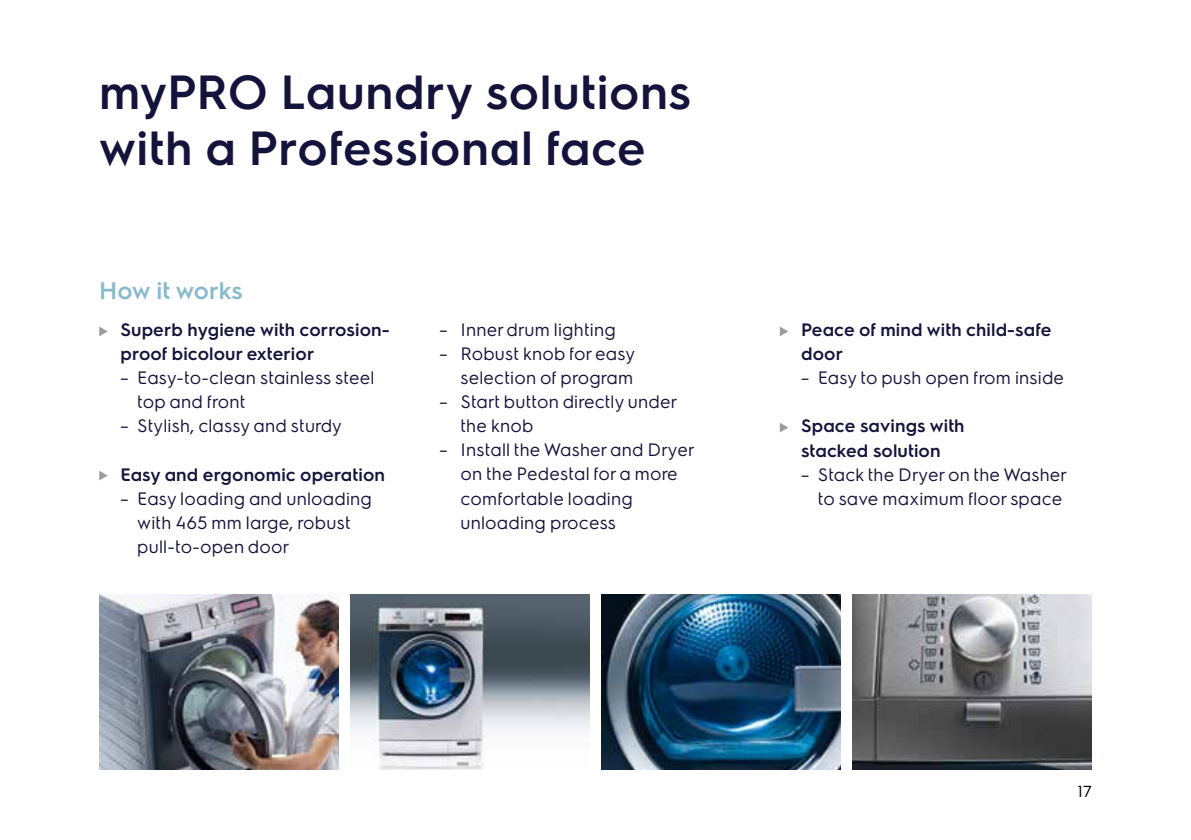
<style>
.page{position:relative;width:1191px;height:840px;background:#fff}
.page>*{position:absolute;margin:0;border:0;box-sizing:border-box;transform-origin:0 0}
.t1{font:600 48px/56px "Electrolux Sans";letter-spacing:.01em;color:#14133b}
.t2{font:600 24px "Electrolux Sans";color:#89b9cd}
.t3{font:18px/24px "Electrolux Sans";letter-spacing:.005em;color:#14133b}
.t4{font:600 18px/24px "Electrolux Sans";letter-spacing:.005em;color:#14133b}
.t5{font:16px "Electrolux Sans";color:#000}
</style>
<div class="page">
<svg style="left:99px;top:326px;width:9px;height:10px"></svg>
<svg style="left:99px;top:471px;width:9px;height:9px"></svg>
<svg style="left:780px;top:326px;width:8px;height:10px"></svg>
<svg style="left:780px;top:423px;width:8px;height:9px"></svg>
<img style="left:852px;top:594px;width:239px;height:175px">
<img style="left:350px;top:594px;width:240px;height:175px">
<img style="left:99px;top:594px;width:240px;height:175px">
<img style="left:601px;top:594px;width:239px;height:175px">
<h1 class="t1" style="left:99px;top:61px;width:593px">myPRO Laundry solutions with a Professional face</h1>
<h2 class="t2" style="left:99px;top:274px;width:145px">How it works</h2>
<p class="t4" style="left:120px;top:317px;width:271px">Superb hygiene with corrosion&shy;proof bicolour exterior</p>
<p class="t3" style="left:137px;top:365px;width:239px;text-indent:-17px">– Easy-to-clean stainless steel top and front</p>
<p class="t3" style="left:120px;top:412px;width:223px">– Stylish, classy and sturdy</p>
<p class="t4" style="left:120px;top:461px;width:266px">Easy and ergonomic operation</p>
<p class="t3" style="left:137px;top:485px;width:236px;text-indent:-17px">– Easy loading and unloading with 465 mm large, robust pull-to-open door</p>
<p class="t3" style="left:439px;top:316px;width:178px">– Inner drum lighting</p>
<p class="t3" style="left:439px;top:340px;width:198px;text-align:right">– Robust knob for easy selection of program</p>
<p class="t3" style="left:461px;top:388px;width:218px;text-indent:-21px">– Start button directly under the knob</p>
<p class="t3" style="left:461px;top:436px;width:235px;text-indent:-21px">– Install the Washer and Dryer on the Pedestal for a more comfortable loading unloading process</p>
<p class="t4" style="left:801px;top:317px;width:252px">Peace of mind with child-safe door</p>
<p class="t3" style="left:801px;top:365px;width:265px">– Easy to push open from inside</p>
<p class="t4" style="left:801px;top:413px;width:165px">Space savings with stacked solution</p>
<p class="t3" style="left:801px;top:461px;width:268px;text-align:right">– Stack the Dryer on the Washer to save maximum floor space</p>
<p class="t5" style="left:1077px;top:779px;width:16px">17</p>
</div>
